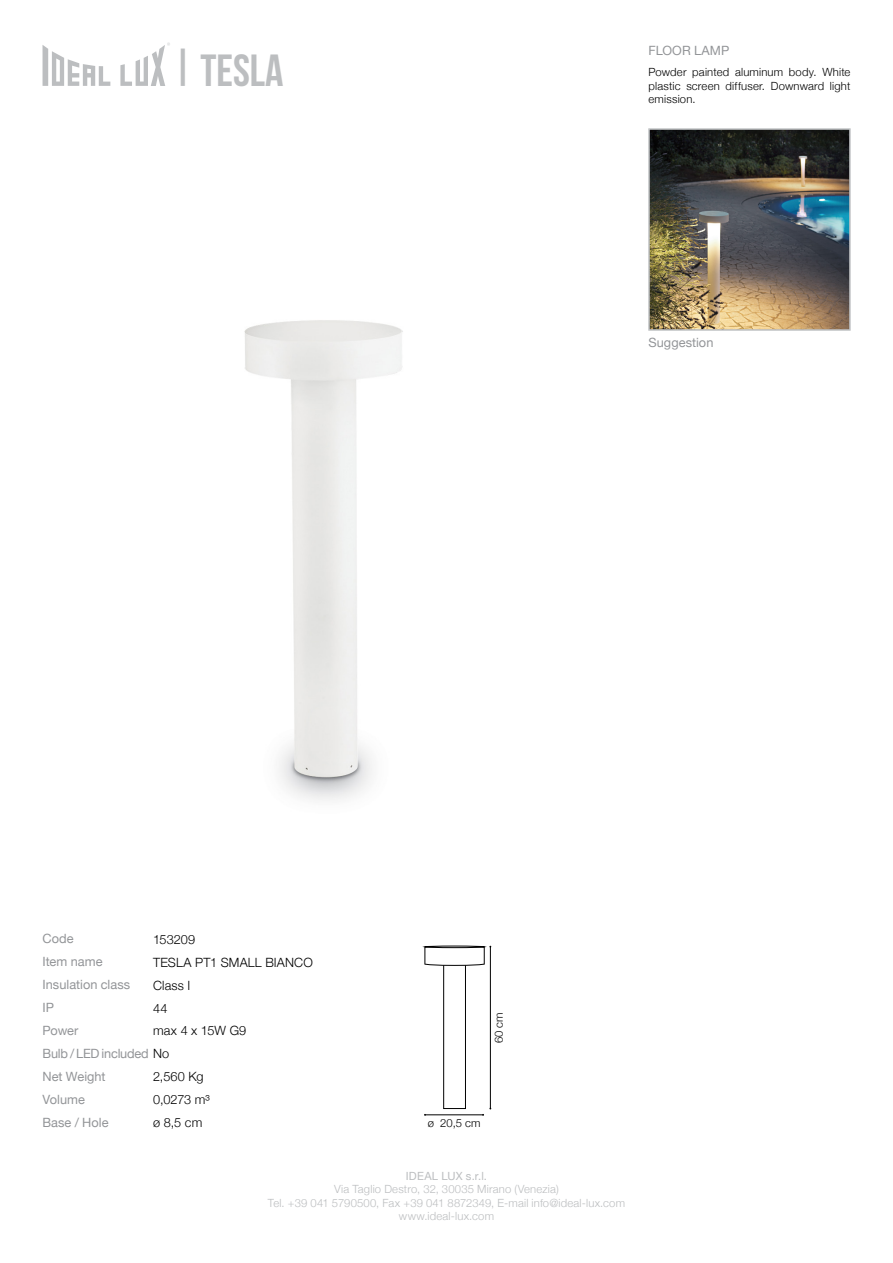
<style>
.page{position:relative;width:893px;height:1263px;background:#fff}
.page>*{position:absolute;margin:0;border:0;box-sizing:border-box;transform-origin:0 0}
.t1{font:45px "Bebas Neue";color:#bcbec0}
.t2{font:12.75px/23px "Helvetica Neue";color:#939598}
.t3{font:300 12.75px/23px "Helvetica Neue";letter-spacing:.01em;color:#000}
.t4{font:12.75px/22.8px "Helvetica Neue";letter-spacing:-.02em;color:#939598}
.t5{font:300 11.25px/13.5px "Helvetica Neue";letter-spacing:.015em;color:#bcbec0;text-align:center}
.t6{font:300 11.25px/13.5px "Helvetica Neue";letter-spacing:.02em;color:#000;text-align:justify}
.t7{font:11.25px "Helvetica Neue";letter-spacing:.015em;color:#bcbec0}
.s1{font-weight:300;color:#000}
</style>
<div class="page">
<svg style="left:43px;top:43px;width:127px;height:43px"></svg>
<img style="left:244px;top:320px;width:159px;height:481px">
<img style="left:651px;top:131px;width:197px;height:197px">
<div style="left:648px;top:128px;width:203px;height:203px;border:2px solid #bcbec0"></div>
<hr style="left:490px;top:947px;width:1px;height:161px;background:#000">
<hr style="left:425px;top:1114px;width:58px;height:1px;background:#000">
<div style="left:443px;top:964px;width:23px;height:145px;border:1px solid #000"></div>
<div style="left:425px;top:946px;width:59px;height:19px;background:#fff;border:1px solid #000"></div>
<svg style="left:424px;top:963px;width:61px;height:3px"></svg>
<div style="left:425px;top:946px;width:59px;height:2px;border:1px solid #000;border-radius:50%"></div>
<h1 class="t1" style="left:171px;top:43px;width:24px">|</h1>
<h1 class="t1" style="left:200px;top:46px;width:84px">TESLA</h1>
<p class="t2" style="left:648px;top:38px;width:82px">FLOOR LAMP</p>
<p class="t6" style="left:648px;top:65px;width:203px">Powder painted aluminum body. White plastic screen diffuser. Downward light emission.</p>
<p class="t2" style="left:648px;top:330px;width:66px">Suggestion</p>
<p class="t2" style="left:43px;top:926px;width:89px">Code<br>Item name<br>Insulation class</p>
<p class="t2" style="left:43px;top:995px;width:13px">IP</p>
<p class="t3" style="left:153px;top:927px;width:44px">153209</p>
<p class="t3" style="left:153px;top:950px;width:161px">TESLA PT1 SMALL BIANCO<br>Class I</p>
<p class="t3" style="left:153px;top:996px;width:16px">44</p>
<p class="t3" style="left:153px;top:1018px;width:95px">max 4 x 15W G9</p>
<p class="t4" style="left:42px;top:1018px;width:128px">Power<br>Bulb / LED included <span class="s1">No</span></p>
<p class="t2" style="left:42px;top:1064px;width:65px">Net Weight</p>
<p class="t2" style="left:42px;top:1087px;width:68px">Volume<br>Base / Hole</p>
<p class="t3" style="left:153px;top:1064px;width:52px">2,560 Kg</p>
<p class="t3" style="left:153px;top:1087px;width:58px">0,0273 m³ ø 8,5 cm</p>
<p class="t6" style="left:491px;top:1043px;width:32px;rotate:-90deg">60 cm</p>
<p class="t6" style="left:428px;top:1116px;width:54px">ø 20,5 cm</p>
<p class="t7" style="left:406px;top:1166px;width:83px">IDEAL LUX s.r.l.</p>
<p class="t5" style="left:268px;top:1182px;width:359px">Via Taglio Destro, 32, 30035 Mirano (Venezia)<br>Tel. +39 041 5790500, Fax +39 041 8872349, E-mail info@ideal-lux.com www.ideal-lux.com</p>
</div>
